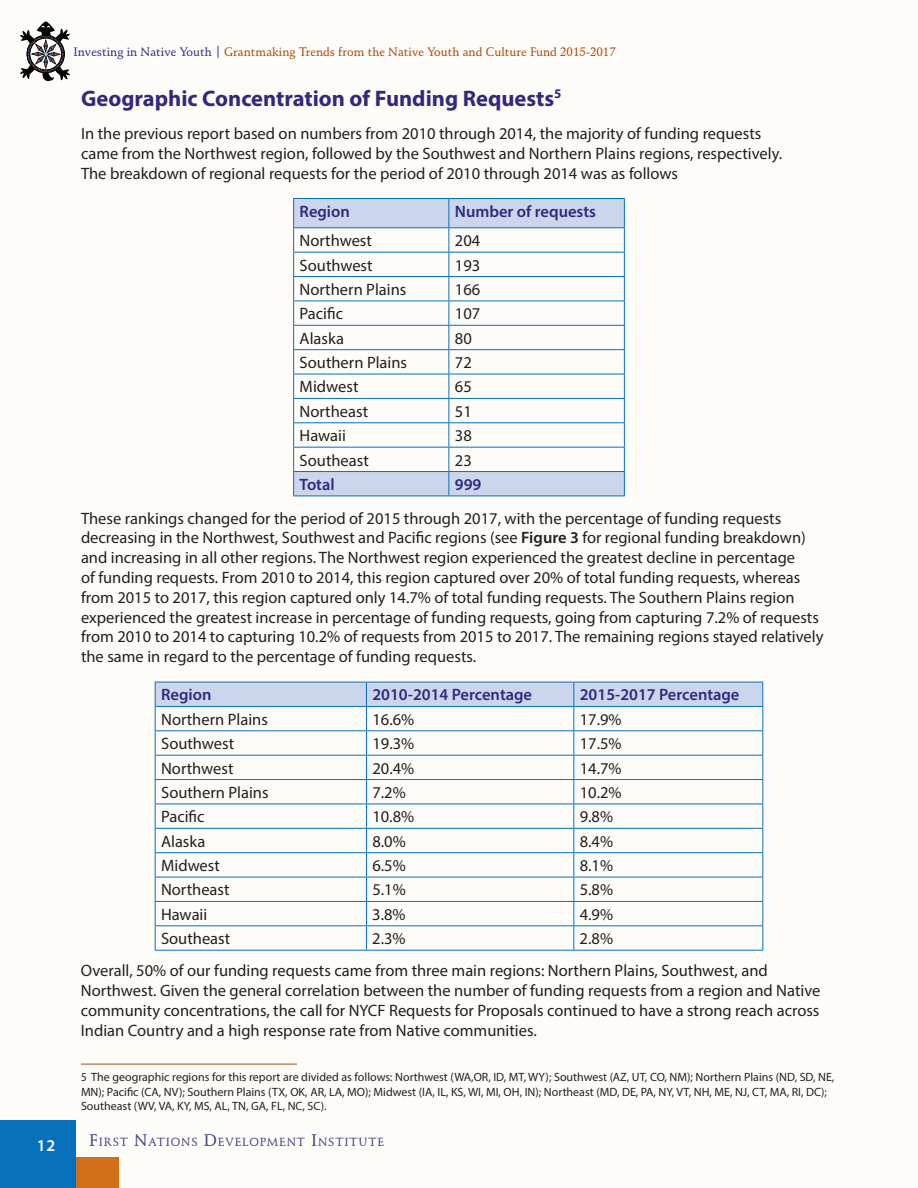
<style>
.page{position:relative;width:918px;height:1188px;background:#fefcf8}
.page>*{position:absolute;margin:0;border:0;box-sizing:border-box;transform-origin:0 0}
.Header_1{font:700 22.5px "Myriad Pro";color:#30297d}
.Body_Copy{font:16.5px/19.8px "Myriad Pro";color:#231f20}
.No_Spacing{font:16.5px "Myriad Pro";color:#231f20}
.No_Spacing-2{font:600 16.5px "Myriad Pro";color:#30297d}
.t1{font:600 16.5px "Myriad Pro";color:#fff}
.Footnotes{font:12px/14.4px "Myriad Pro";color:#231f20}
.t2{font:500 12px "Schneidler BT";color:#a84b0d}
.t3{font:500 11.55px "Schneidler BT";letter-spacing:.07em;color:#30297d}
.s1{color:#30297d}
.s2{font-weight:600}
.s3{font-stretch:semi-condensed}
.s4{font-size:16.5px}
</style>
<div class="page">
<div style="left:76px;top:1158px;width:43px;height:30px;background:#d06f18"></div>
<div style="left:0;top:1120px;width:76px;height:68px;background:#0770ba"></div>
<svg style="left:20px;top:21px;width:50px;height:60px"></svg>
<svg style="left:294px;top:199px;width:330px;height:297px"></svg>
<hr style="left:293px;top:198px;width:156px;height:1px;background:#0770ba">
<hr style="left:449px;top:198px;width:176px;height:1px;background:#0770ba">
<hr style="left:293px;top:227px;width:156px;height:1px;background:#0770ba">
<hr style="left:449px;top:227px;width:176px;height:1px;background:#0770ba">
<hr style="left:293px;top:252px;width:156px;height:1px;background:#0770ba">
<hr style="left:449px;top:252px;width:176px;height:1px;background:#0770ba">
<hr style="left:293px;top:276px;width:156px;height:1px;background:#0770ba">
<hr style="left:449px;top:276px;width:176px;height:1px;background:#0770ba">
<hr style="left:293px;top:301px;width:156px;height:1px;background:#0770ba">
<hr style="left:449px;top:301px;width:176px;height:1px;background:#0770ba">
<hr style="left:293px;top:325px;width:156px;height:1px;background:#0770ba">
<hr style="left:449px;top:325px;width:176px;height:1px;background:#0770ba">
<hr style="left:293px;top:349px;width:156px;height:1px;background:#0770ba">
<hr style="left:449px;top:349px;width:176px;height:1px;background:#0770ba">
<hr style="left:293px;top:374px;width:156px;height:1px;background:#0770ba">
<hr style="left:449px;top:374px;width:176px;height:1px;background:#0770ba">
<hr style="left:293px;top:398px;width:156px;height:1px;background:#0770ba">
<hr style="left:449px;top:398px;width:176px;height:1px;background:#0770ba">
<hr style="left:293px;top:422px;width:156px;height:1px;background:#0770ba">
<hr style="left:449px;top:422px;width:176px;height:1px;background:#0770ba">
<hr style="left:293px;top:447px;width:156px;height:1px;background:#0770ba">
<hr style="left:449px;top:447px;width:176px;height:1px;background:#0770ba">
<hr style="left:293px;top:471px;width:156px;height:1px;background:#0770ba">
<svg style="left:293px;top:199px;width:1px;height:297px"></svg>
<hr style="left:449px;top:471px;width:176px;height:1px;background:#0770ba">
<svg style="left:448px;top:199px;width:1px;height:297px"></svg>
<svg style="left:624px;top:199px;width:1px;height:297px"></svg>
<hr style="left:293px;top:496px;width:156px;height:1px;background:#0770ba">
<hr style="left:449px;top:496px;width:176px;height:1px;background:#0770ba">
<svg style="left:155px;top:682px;width:608px;height:268px"></svg>
<hr style="left:155px;top:950px;width:211px;height:1px;background:#0770ba">
<hr style="left:366px;top:950px;width:208px;height:1px;background:#0770ba">
<hr style="left:574px;top:950px;width:189px;height:1px;background:#0770ba">
<hr style="left:81px;top:1064px;width:216px;height:1px;background:#a84b0d">
<p class="t2" style="left:73px;top:44px;width:544px"><span class="s1">Investing in Native Youth |</span> Grantmaking Trends from the Native Youth and Culture Fund 2015-2017</p>
<p class="Header_1" style="left:81px;top:83px;width:482px">Geographic Concentration of Funding Requests<sup>5</sup></p>
<p class="Body_Copy" style="left:81px;top:123px;width:703px">In the previous report based on numbers from 2010 through 2014, the majority of funding requests came from the Northwest region, followed by the Southwest and Northern Plains regions, respectively.<br>The breakdown of regional requests for the period of 2010 through 2014 was as follows</p>
<p class="No_Spacing-2" style="left:300px;top:201px;width:52px">Region</p>
<p class="No_Spacing-2" style="left:455px;top:201px;width:143px">Number of requests</p>
<p class="No_Spacing" style="left:300px;top:230px;width:74px">Northwest</p>
<p class="No_Spacing" style="left:455px;top:230px;width:27px">204</p>
<p class="No_Spacing" style="left:300px;top:255px;width:75px">Southwest</p>
<p class="No_Spacing" style="left:455px;top:255px;width:27px">193</p>
<p class="No_Spacing" style="left:300px;top:279px;width:108px">Northern Plains</p>
<p class="No_Spacing" style="left:455px;top:279px;width:27px">166</p>
<p class="No_Spacing" style="left:300px;top:304px;width:45px">Pacific</p>
<p class="No_Spacing" style="left:455px;top:304px;width:27px">107</p>
<p class="No_Spacing" style="left:300px;top:328px;width:46px">Alaska</p>
<p class="No_Spacing" style="left:455px;top:328px;width:18px">80</p>
<p class="No_Spacing" style="left:300px;top:352px;width:109px">Southern Plains</p>
<p class="No_Spacing" style="left:455px;top:352px;width:18px">72</p>
<p class="No_Spacing" style="left:300px;top:377px;width:60px">Midwest</p>
<p class="No_Spacing" style="left:455px;top:377px;width:18px">65</p>
<p class="No_Spacing" style="left:300px;top:401px;width:70px">Northeast</p>
<p class="No_Spacing" style="left:455px;top:401px;width:18px">51</p>
<p class="No_Spacing" style="left:300px;top:425px;width:48px">Hawaii</p>
<p class="No_Spacing" style="left:455px;top:425px;width:18px">38</p>
<p class="No_Spacing" style="left:300px;top:450px;width:71px">Southeast</p>
<p class="No_Spacing" style="left:455px;top:450px;width:18px">23</p>
<p class="No_Spacing-2" style="left:300px;top:474px;width:37px">Total</p>
<p class="No_Spacing-2" style="left:455px;top:474px;width:28px">999</p>
<p class="Body_Copy" style="left:81px;top:508px;width:744px">These rankings changed for the period of 2015 through 2017, with the percentage of funding requests decreasing in the Northwest, Southwest and Pacific regions (see <span class="s2">Figure 3</span> for regional funding breakdown) and increasing in all other regions. The Northwest region experienced the greatest decline in percentage<br>of funding requests. From 2010 to 2014, this region captured over 20% of total funding requests, whereas from 2015 to 2017, this region captured only 14.7% of total funding requests. The Southern Plains region experienced the greatest increase in percentage of funding requests, going from capturing 7.2% of requests from 2010 to 2014 to capturing 10.2% of requests from 2015 to 2017. The remaining regions stayed relatively the same in regard to the percentage of funding requests.</p>
<p class="No_Spacing-2" style="left:161px;top:684px;width:52px">Region</p>
<p class="No_Spacing-2" style="left:372px;top:684px;width:161px">2010-2014 Percentage</p>
<p class="No_Spacing-2" style="left:580px;top:684px;width:161px">2015-2017 Percentage</p>
<p class="No_Spacing" style="left:161px;top:709px;width:108px">Northern Plains</p>
<p class="No_Spacing" style="left:372px;top:709px;width:43px">16.6%</p>
<p class="No_Spacing" style="left:580px;top:709px;width:43px">17.9%</p>
<p class="No_Spacing" style="left:161px;top:733px;width:75px">Southwest</p>
<p class="No_Spacing" style="left:372px;top:733px;width:43px">19.3%</p>
<p class="No_Spacing" style="left:580px;top:733px;width:43px">17.5%</p>
<p class="No_Spacing" style="left:161px;top:758px;width:74px">Northwest</p>
<p class="No_Spacing" style="left:372px;top:758px;width:43px">20.4%</p>
<p class="No_Spacing" style="left:580px;top:758px;width:43px">14.7%</p>
<p class="No_Spacing" style="left:161px;top:782px;width:109px">Southern Plains</p>
<p class="No_Spacing" style="left:372px;top:782px;width:35px">7.2%</p>
<p class="No_Spacing" style="left:580px;top:782px;width:43px">10.2%</p>
<p class="No_Spacing" style="left:161px;top:807px;width:45px">Pacific</p>
<p class="No_Spacing" style="left:372px;top:807px;width:43px">10.8%</p>
<p class="No_Spacing" style="left:580px;top:807px;width:35px">9.8%</p>
<p class="No_Spacing" style="left:161px;top:831px;width:46px">Alaska</p>
<p class="No_Spacing" style="left:372px;top:831px;width:35px">8.0%</p>
<p class="No_Spacing" style="left:580px;top:831px;width:35px">8.4%</p>
<p class="No_Spacing" style="left:161px;top:855px;width:60px">Midwest</p>
<p class="No_Spacing" style="left:372px;top:855px;width:35px">6.5%</p>
<p class="No_Spacing" style="left:580px;top:855px;width:35px">8.1%</p>
<p class="No_Spacing" style="left:161px;top:880px;width:70px">Northeast</p>
<p class="No_Spacing" style="left:372px;top:880px;width:35px">5.1%</p>
<p class="No_Spacing" style="left:580px;top:880px;width:35px">5.8%</p>
<p class="No_Spacing" style="left:161px;top:904px;width:48px">Hawaii</p>
<p class="No_Spacing" style="left:372px;top:904px;width:35px">3.8%</p>
<p class="No_Spacing" style="left:580px;top:904px;width:35px">4.9%</p>
<p class="No_Spacing" style="left:161px;top:928px;width:71px">Southeast</p>
<p class="No_Spacing" style="left:372px;top:928px;width:35px">2.3%</p>
<p class="No_Spacing" style="left:580px;top:928px;width:35px">2.8%</p>
<p class="Body_Copy" style="left:81px;top:961px;width:741px">Overall, 50% of our funding requests came from three main regions: Northern Plains, Southwest, and Northwest. Given the general correlation between the number of funding requests from a region and Native community concentrations, the call for NYCF Requests for Proposals continued to have a strong reach across Indian Country and a high response rate from Native communities.</p>
<p class="Footnotes" style="left:81px;top:1070px;width:755px"><span class="s3">5</span> The geographic regions for this report are divided as follows: Northwest (WA,OR, ID, MT, WY); Southwest (AZ, UT, CO, NM); Northern Plains (ND, SD, NE,<br>MN); Pacific (CA, NV); Southern Plains (TX, OK, AR, LA, MO); Midwest (IA, IL, KS, WI, MI, OH, IN); Northeast (MD, DE, PA, NY, VT, NH, ME, NJ, CT, MA, RI, DC);<br>Southeast (WV, VA, KY, MS, AL, TN, GA, FL, NC, SC).</p>
<p class="t1" style="left:37px;top:1135px;width:20px">12</p>
<p class="t3" style="left:89px;top:1135px;width:296px"><span class="s4">F</span>IRST <span class="s4">N</span>ATIONS <span class="s4">D</span>EVELOPMENT <span class="s4">I</span>NSTITUTE</p>
</div>
